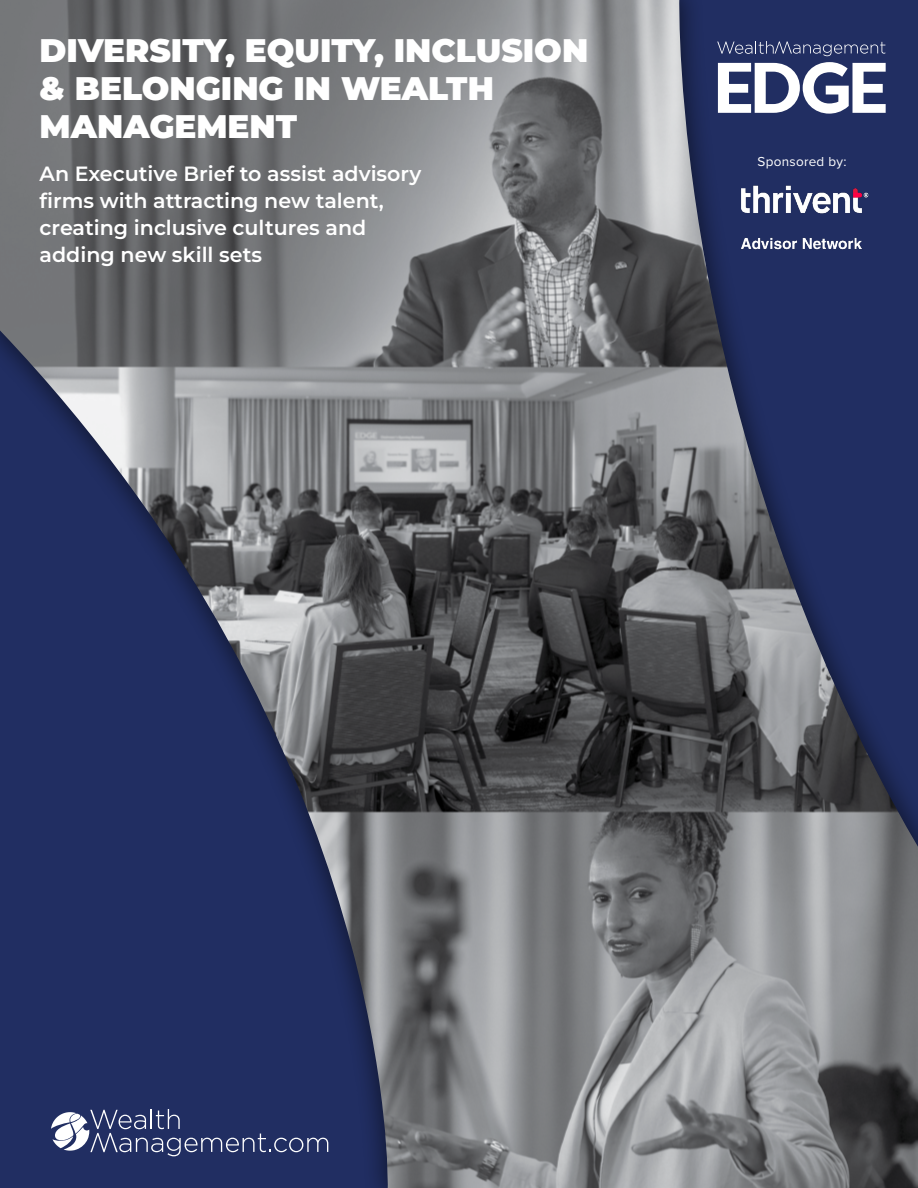
<style>
.page{position:relative;width:918px;height:1188px;background:#fff}
.page>*{position:absolute;margin:0;border:0;box-sizing:border-box;transform-origin:0 0}
.t1{font:900 32.7px/38.1px "Montserrat";color:#fff}
.t2{font:600 20.55px/27.2px "Montserrat";color:#fff}
.t3{font:13.5px "Proxima Nova";letter-spacing:.02em;color:#fff}
</style>
<div class="page">
<img style="left:0;top:0;width:918px;height:1188px">
<svg style="left:718px;top:62px;width:168px;height:52px"></svg>
<svg style="left:717px;top:41px;width:168px;height:15px;background:#434e7a"></svg>
<svg style="left:51px;top:1109px;width:277px;height:47px;background:#444e7a"></svg>
<img style="left:728px;top:178px;width:147px;height:83px">
<h1 class="t1" style="left:40px;top:29px;width:550px">DIVERSITY, EQUITY, INCLUSION &amp; BELONGING IN WEALTH<br>MANAGEMENT</h1>
<p class="t2" style="left:40px;top:160px;width:383px">An Executive Brief to assist advisory firms with attracting new talent, creating inclusive cultures and adding new skill sets</p>
<p class="t3" style="left:758px;top:152px;width:90px">Sponsored by:</p>
</div>
